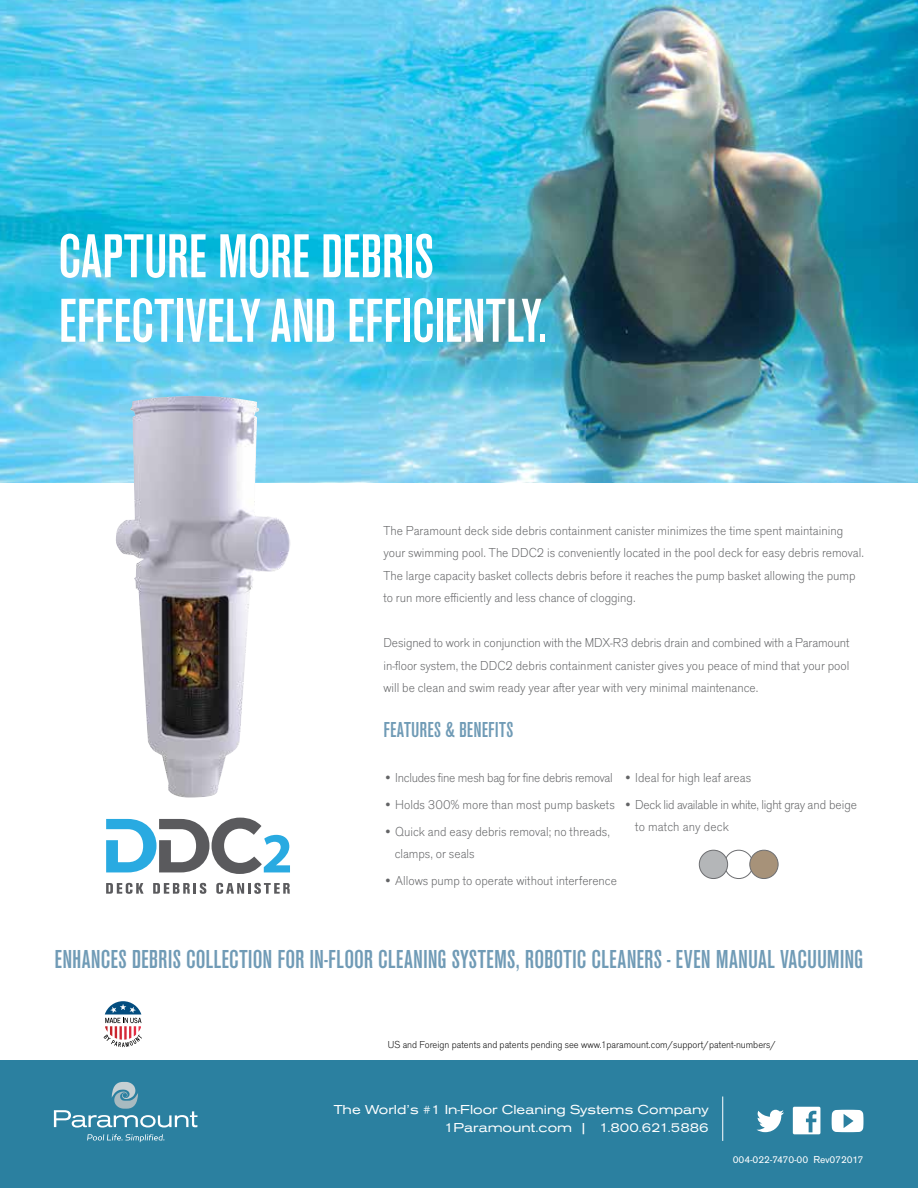
<style>
.page{position:relative;width:918px;height:1188px;background:#fff}
.page>*{position:absolute;margin:0;border:0;box-sizing:border-box;transform-origin:0 0}
.t1{font:condensed 64.5px/64.5px "Craft Gothic";letter-spacing:-.01em;color:#fff}
.t2{font:condensed 27px "Craft Gothic";color:#709bb6}
.t3{font:condensed 22.5px "Craft Gothic";color:#709bb6}
.t4{font:300 13.5px/22.5px "Craft Gothic";color:#636466}
.t5{font:300 13.5px/22.5px "Craft Gothic";letter-spacing:-.02em;color:#636466}
.t6{font:expanded 13.5px/18px "Craft Gothic";color:#fff;text-align:right}
.t7{font:300 10.5px "Craft Gothic";color:#000}
.t8{font:10.5px "Craft Gothic";color:#fff}
</style>
<div class="page">
<img style="left:0;top:0;width:918px;height:482px">
<div style="left:0;top:1061px;width:918px;height:127px;background:#2b80a0"></div>
<svg style="left:54px;top:1082px;width:143px;height:46px"></svg>
<svg style="left:87px;top:1134px;width:77px;height:8px"></svg>
<svg style="left:756px;top:1110px;width:28px;height:22px"></svg>
<svg style="left:793px;top:1107px;width:27px;height:27px"></svg>
<svg style="left:832px;top:1110px;width:32px;height:22px"></svg>
<hr style="left:722px;top:1097px;width:1px;height:44px;background:#fff">
<svg style="left:106px;top:883px;width:38px;height:11px"></svg>
<svg style="left:153px;top:883px;width:53px;height:11px"></svg>
<svg style="left:216px;top:883px;width:74px;height:11px"></svg>
<svg style="left:106px;top:818px;width:184px;height:56px"></svg>
<div style="left:724px;top:850px;width:29px;height:29px;border:1px solid #6d6e71;border-radius:50%"></div>
<div style="left:699px;top:850px;width:29px;height:29px;background:#b4b6b8;border-radius:50%"></div>
<div style="left:699px;top:850px;width:29px;height:29px;border:1px solid #6d6e71;border-radius:50%"></div>
<div style="left:750px;top:850px;width:28px;height:29px;background:#a79279;border-radius:50%"></div>
<div style="left:749px;top:850px;width:30px;height:29px;border:1px solid #6d6e71;border-radius:50%"></div>
<svg style="left:104px;top:1001px;width:38px;height:46px"></svg>
<img style="left:116px;top:396px;width:174px;height:402px">
<h1 class="t1" style="left:58px;top:225px;width:492px">CAPTURE MORE DEBRIS<br>EFFECTIVELY AND EFFICIENTLY.</h1>
<p class="t4" style="left:383px;top:519px;width:482px">The Paramount deck side debris containment canister minimizes the time spent maintaining your swimming pool. The DDC2 is conveniently located in the pool deck for easy debris removal.<br>The large capacity basket collects debris before it reaches the pump basket allowing the pump to run more efficiently and less chance of clogging.</p>
<p class="t4" style="left:383px;top:632px;width:468px;text-align:justify">Designed to work in conjunction with the MDX-R3 debris drain and combined with a Paramount in-floor system, the DDC2 debris containment canister gives you peace of mind that your pool will be clean and swim ready year after year with very minimal maintenance.</p>
<h3 class="t3" style="left:383px;top:717px;width:132px">FEATURES &amp; BENEFITS</h3>
<p class="t5" style="left:383px;top:766px;width:231px">• Includes fine mesh bag for fine debris removal</p>
<p class="t4" style="left:383px;top:793px;width:233px">• Holds 300% more than most pump baskets</p>
<p class="t4" style="left:395px;top:820px;width:217px;text-indent:-11px">• Quick and easy debris removal; no threads, clamps, or seals</p>
<p class="t4" style="left:383px;top:870px;width:235px">• Allows pump to operate without interference</p>
<p class="t4" style="left:623px;top:766px;width:129px">• Ideal for high leaf areas</p>
<p class="t5" style="left:635px;top:793px;width:224px;text-indent:-12px">• Deck lid available in white, light gray and beige to match any deck</p>
<h2 class="t2" style="left:55px;top:944px;width:810px">ENHANCES DEBRIS COLLECTION FOR IN-FLOOR CLEANING SYSTEMS, ROBOTIC CLEANERS - EVEN MANUAL VACUUMING</h2>
<p class="t7" style="left:388px;top:1039px;width:390px">US and Foreign patents and patents pending see www.1paramount.com/support/patent-numbers/</p>
<p class="t6" style="left:334px;top:1100px;width:377px">The World’s #1 In-Floor Cleaning Systems Company<br>1Paramount.com | 1.800.621.5886</p>
<p class="t8" style="left:733px;top:1154px;width:132px">004-022-7470-00 Rev072017</p>
</div>
